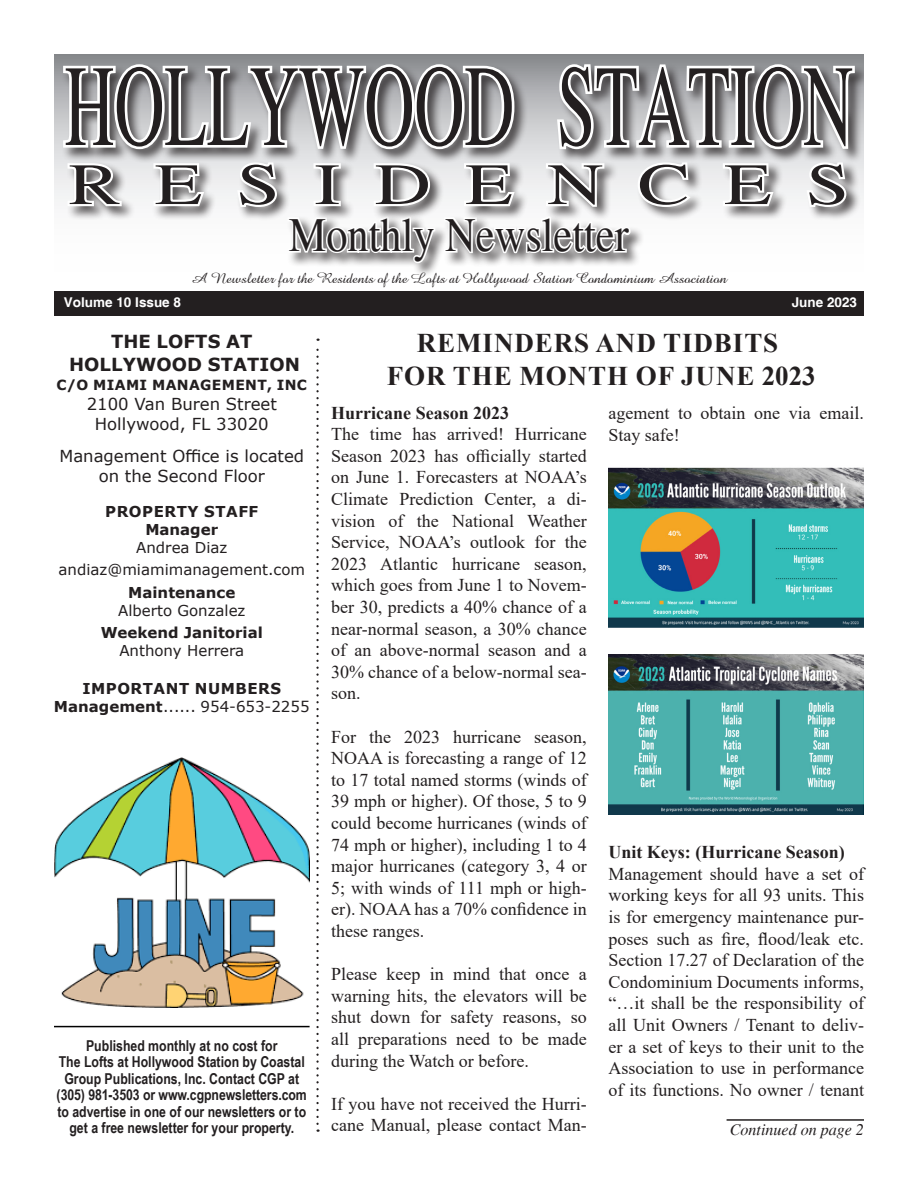
<style>
.page{position:relative;width:918px;height:1188px;background:#fff}
.page>*{position:absolute;margin:0;border:0;box-sizing:border-box;transform-origin:0 0}
.t1{font:115.65px "Times";color:#231f20;scale:.6 1}
.t2{font:58.35px "Times";letter-spacing:.44em;color:#231f20;scale:1.33 1}
.t3{font:48.6px "Times";color:#231f20;scale:.87 1}
.t4{font:700 27px/32.4px "Times New Roman";letter-spacing:.035em;color:#231f20;text-align:center}
.t5{font:18px/21.6px "Times New Roman";color:#231f20;text-align:justify}
.t6{font:700 18px "Times New Roman";color:#231f20}
.t7{font:700 18px/23.4px "Verdana";letter-spacing:.005em;color:#231f20;text-align:center}
.t8{font:16.5px/19.8px "Verdana";color:#231f20;text-align:center}
.t9{font:italic 16.05px "Times";color:#231f20}
.t10{font:700 15px/16.5px "Arial Narrow";color:#231f20;text-align:center}
.t11{font:15px "Amazone BT";color:#231f20}
.t12{font:15px/22.4px "Verdana";color:#231f20;text-align:center}
.t13{font:700 15px/18px "Verdana";letter-spacing:.035em;color:#231f20;text-align:center}
.t14{font:700 15px "Verdana";color:#231f20}
.t15{font:700 13.95px "Verdana";letter-spacing:.025em;color:#231f20}
.t16{font:700 13.5px "Helvetica";color:#fff}
.s1{font-weight:400}
</style>
<div class="page">
<svg style="left:54px;top:54px;width:810px;height:148px;background:#97989b"></svg>
<div style="left:54px;top:291px;width:810px;height:25px;background:#231f20"></div>
<svg style="left:60px;top:61px;width:797px;height:214px"></svg>
<svg style="left:316px;top:339px;width:3px;height:785px"></svg>
<hr style="left:54px;top:1026px;width:256px;height:1px;background:#000">
<img style="left:54px;top:757px;width:256px;height:250px">
<hr style="left:727px;top:1119px;width:137px;height:2px;background:#231f20">
<img style="left:608px;top:467px;width:256px;height:161px">
<img style="left:608px;top:655px;width:256px;height:160px">
<h1 class="t1" style="left:64px;top:41px;width:1316px">HOLLYWOOD STATION</h1>
<h2 class="t2" style="left:68px;top:152px;width:589px">RESIDENCES</h2>
<h3 class="t3" style="left:289px;top:207px;width:393px">Monthly Newsletter</h3>
<p class="t11" style="left:191px;top:270px;width:538px">A Newsletter for the Residents of the Lofts at Hollywood Station Condominium Association</p>
<p class="t16" style="left:64px;top:294px;width:119px">Volume 10 Issue 8</p>
<p class="t16" style="left:792px;top:294px;width:67px">June 2023</p>
<p class="t7" style="left:69px;top:329px;width:233px">THE LOFTS AT<br>HOLLYWOOD STATION</p>
<p class="t15" style="left:57px;top:376px;width:252px">C/O MIAMI MANAGEMENT, INC</p>
<p class="t8" style="left:87px;top:394px;width:192px">2100 Van Buren Street<br>Hollywood, FL 33020</p>
<p class="t8" style="left:59px;top:446px;width:246px">Management Office is located on the Second Floor</p>
<h3 class="t4" style="left:387px;top:326px;width:430px">REMINDERS AND TIDBITS<br>FOR THE MONTH OF JUNE 2023</h3>
<p class="t6" style="left:331px;top:400px;width:180px">Hurricane Season 2023</p>
<p class="t5" style="left:331px;top:423px;width:257px">The time has arrived! Hurricane Season 2023 has officially started on June 1. Forecasters at NOAA’s Climate Prediction Center, a di&shy;vision of the National Weather Service, NOAA’s outlook for the 2023 Atlantic hurricane season, which goes from June 1 to Novem&shy;ber 30, predicts a 40% chance of a near-normal season, a 30% chance of an above-normal season and a 30% chance of a below-normal sea&shy;son.</p>
<p class="t5" style="left:331px;top:725px;width:257px">For the 2023 hurricane season, NOAA is forecasting a range of 12 to 17 total named storms (winds of 39 mph or higher). Of those, 5 to 9 could become hurricanes (winds of 74 mph or higher), including 1 to 4 major hurricanes (category 3, 4 or 5; with winds of 111 mph or high&shy;er). NOAA has a 70% confidence in these ranges.</p>
<p class="t5" style="left:331px;top:963px;width:257px">Please keep in mind that once a warning hits, the elevators will be shut down for safety reasons, so all preparations need to be made during the Watch or before.</p>
<p class="t5" style="left:331px;top:1092px;width:257px">If you have not received the Hurri&shy;cane Manual, please contact Man-</p>
<p class="t5" style="left:608px;top:402px;width:257px">agement to obtain one via email.<br>Stay safe!</p>
<p class="t13" style="left:105px;top:502px;width:155px">PROPERTY STAFF<br>Manager</p>
<p class="t12" style="left:59px;top:536px;width:248px">Andrea Diaz andiaz@miamimanagement.com</p>
<p class="t14" style="left:128px;top:582px;width:109px">Maintenance</p>
<p class="t12" style="left:118px;top:599px;width:129px">Alberto Gonzalez</p>
<p class="t14" style="left:101px;top:622px;width:164px">Weekend Janitorial</p>
<p class="t12" style="left:119px;top:639px;width:126px">Anthony Herrera</p>
<p class="t13" style="left:54px;top:679px;width:257px">IMPORTANT NUMBERS<br>Management<span class="s1">...... 954-653-2255</span></p>
<p class="t6" style="left:608px;top:839px;width:238px">Unit Keys: (Hurricane Season)</p>
<p class="t5" style="left:608px;top:862px;width:257px">Management should have a set of working keys for all 93 units. This is for emergency maintenance pur&shy;poses such as fire, flood/leak etc.<br>Section 17.27 of Declaration of the Condominium Documents informs, “…it shall be the responsibility of all Unit Owners / Tenant to deliv&shy;er a set of keys to their unit to the Association to use in performance of its functions. No owner / tenant</p>
<p class="t10" style="left:57px;top:1036px;width:252px">Published monthly at no cost for<br>The Lofts at Hollywood Station by Coastal Group Publications, Inc. Contact CGP at (305) 981-3503 or www.cgpnewsletters.com to advertise in one of our newsletters or to get a free newsletter for your property.</p>
<p class="t9" style="left:730px;top:1121px;width:136px">Continued on page 2</p>
</div>
